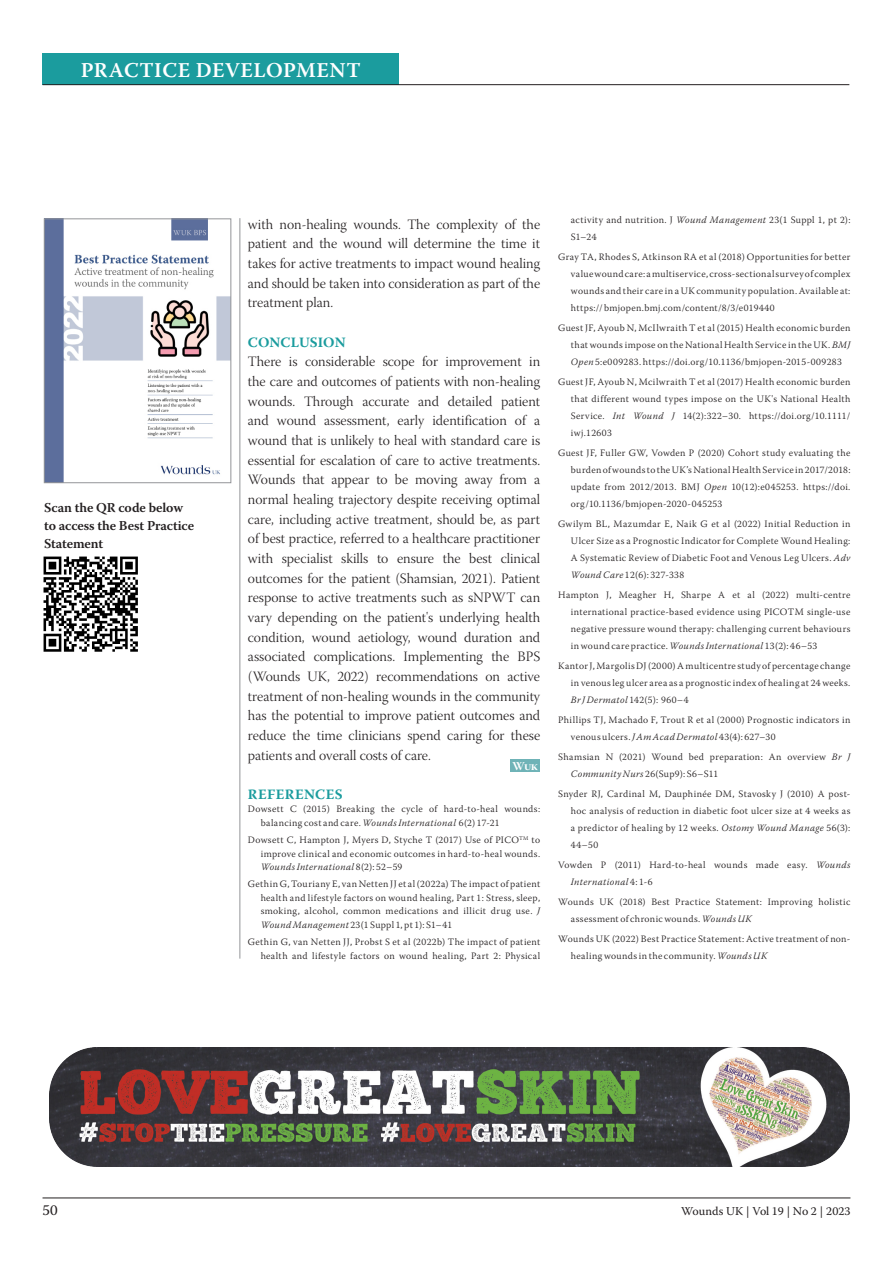
<style>
.page{position:relative;width:893px;height:1263px;background:#fff}
.page>*{position:absolute;margin:0;border:0;box-sizing:border-box;transform-origin:0 0}
.t1{font:600 21px "Warnock Pro";letter-spacing:.025em;color:#fff}
.t2{font:15px "Warnock Pro";color:#231f20}
.Paragraph_indented{font:14.25px/19.6px "Warnock Pro Light Subh";color:#231f20;text-align:justify}
.A-head{font:700 14.25px "Warnock Pro";letter-spacing:.02em;color:#1b9c9e}
.Figure_caption{font:600 13.5px/18px "Warnock Pro";letter-spacing:-.01em;color:#231f20}
.t3{font:12px "Warnock Pro";letter-spacing:-.005em;color:#231f20}
.t4{font:12px "Warnock Pro Bold Subh";color:#fff}
.References{font:300 9.75px/17px "Warnock Pro";letter-spacing:.035em;color:#231f20;text-align:justify}
.s1{font-style:italic}
</style>
<div class="page">
<hr style="left:43px;top:1197px;width:807px;height:1px;background:#231f20">
<div style="left:43px;top:53px;width:356px;height:32px;background:#1b9c9e"></div>
<hr style="left:43px;top:84px;width:806px;height:1px;background:#231f20">
<div style="left:510px;top:759px;width:30px;height:13px;background:#6fb3b7"></div>
<hr style="left:239px;top:218px;width:1px;height:741px;background:#939598">
<img style="left:46px;top:221px;width:183px;height:260px">
<div style="left:44px;top:219px;width:187px;height:264px;border:1px solid #939598"></div>
<img style="left:43px;top:556px;width:95px;height:96px">
<img style="left:49px;top:1048px;width:800px;height:118px">
<h1 class="t1" style="left:81px;top:57px;width:282px">PRACTICE DEVELOPMENT</h1>
<p class="Figure_caption" style="left:44px;top:499px;width:151px">Scan the QR code below to access the Best Practice<br>Statement</p>
<p class="Paragraph_indented" style="left:248px;top:216px;width:294px">with non-healing wounds. The complexity of the patient and the wound will determine the time it takes for active treatments to impact wound healing and should be taken into consideration as part of the treatment plan.</p>
<p class="A-head" style="left:248px;top:333px;width:99px">CONCLUSION</p>
<p class="Paragraph_indented" style="left:248px;top:354px;width:294px">There is considerable scope for improvement in the care and outcomes of patients with non-healing wounds. Through accurate and detailed patient and wound assessment, early identification of a wound that is unlikely to heal with standard care is essential for escalation of care to active treatments.<br>Wounds that appear to be moving away from a normal healing trajectory despite receiving optimal care, including active treatment, should be, as part of best practice, referred to a healthcare practitioner with specialist skills to ensure the best clinical outcomes for the patient (Shamsian, 2021). Patient response to active treatments such as sNPWT can vary depending on the patient's underlying health condition, wound aetiology, wound duration and associated complications. Implementing the BPS (Wounds UK, 2022) recommendations on active treatment of non-healing wounds in the community has the potential to improve patient outcomes and reduce the time clinicians spend caring for these patients and overall costs of care.</p>
<p class="t4" style="left:512px;top:759px;width:27px">Wuk</p>
<p class="A-head" style="left:248px;top:785px;width:96px">REFERENCES</p>
<p class="References" style="left:261px;top:802px;width:281px;line-height:13.6px;text-indent:-13px">Dowsett C (2015) Breaking the cycle of hard-to-heal wounds: balancing cost and care. <span class="s1">Wounds International</span> 6(2) 17-21</p>
<p class="References" style="left:261px;top:833px;width:281px;line-height:13.6px;text-indent:-13px">Dowsett C, Hampton J, Myers D, Styche T (2017) Use of PICO<sup>TM</sup> to improve clinical and economic outcomes in hard-to-heal wounds.<br><span class="s1">Wounds International</span> 8(2): 52–59</p>
<p class="References" style="left:261px;top:877px;width:281px;line-height:13.6px;text-indent:-13px">Gethin G, Touriany E, van Netten JJ et al (2022a) The impact of patient health and lifestyle factors on wound healing, Part 1: Stress, sleep, smoking, alcohol, common medications and illicit drug use. <span class="s1">J Wound Management</span> 23(1 Suppl 1, pt 1): S1–41</p>
<p class="References" style="left:248px;top:935px;width:294px;line-height:13.6px;text-align:right">Gethin G, van Netten JJ, Probst S et al (2022b) The impact of patient health and lifestyle factors on wound healing, Part 2: Physical</p>
<p class="References" style="left:571px;top:211px;width:281px">activity and nutrition. J <span class="s1">Wound Management</span> 23(1 Suppl 1, pt 2):<br>S1–24</p>
<p class="References" style="left:571px;top:248px;width:281px;text-indent:-13px">Gray TA, Rhodes S, Atkinson RA et al (2018) Opportunities for better value wound care: a multiservice, cross-sectional survey of complex wounds and their care in a UK community population. Available at: https:// bmjopen.bmj.com/content/8/3/e019440</p>
<p class="References" style="left:571px;top:319px;width:281px;text-indent:-13px">Guest JF, Ayoub N, McIlwraith T et al (2015) Health economic burden that wounds impose on the National Health Service in the UK. <span class="s1">BMJ Open</span> 5:e009283. https://doi.org/10.1136/bmjopen-2015-009283</p>
<p class="References" style="left:571px;top:373px;width:281px;text-indent:-13px">Guest JF, Ayoub N, Mcilwraith T et al (2017) Health economic burden that different wound types impose on the UK's National Health Service. <span class="s1">Int Wound J</span> 14(2):322–30. https://doi.org/10.1111/ iwj.12603</p>
<p class="References" style="left:571px;top:444px;width:281px;text-indent:-13px">Guest JF, Fuller GW, Vowden P (2020) Cohort study evaluating the burden of wounds to the UK’s National Health Service in 2017/2018: update from 2012/2013. BMJ <span class="s1">Open</span> 10(12):e045253. https://doi. org/10.1136/bmjopen-2020-045253</p>
<p class="References" style="left:571px;top:515px;width:281px;text-indent:-13px">Gwilym BL, Mazumdar E, Naik G et al (2022) Initial Reduction in Ulcer Size as a Prognostic Indicator for Complete Wound Healing:<br>A Systematic Review of Diabetic Foot and Venous Leg Ulcers. <span class="s1">Adv Wound Care</span> 12(6): 327-338</p>
<p class="References" style="left:571px;top:586px;width:281px;text-indent:-13px">Hampton J, Meagher H, Sharpe A et al (2022) multi-centre international practice-based evidence using PICOTM single-use negative pressure wound therapy: challenging current behaviours in wound care practice. <span class="s1">Wounds International</span> 13(2): 46–53</p>
<p class="References" style="left:571px;top:657px;width:281px;text-indent:-13px">Kantor J, Margolis DJ (2000) A multicentre study of percentage change in venous leg ulcer area as a prognostic index of healing at 24 weeks.<br><span class="s1">Br J Dermatol</span> 142(5): 960–4</p>
<p class="References" style="left:571px;top:711px;width:281px;text-indent:-13px">Phillips TJ, Machado F, Trout R et al (2000) Prognostic indicators in venous ulcers. <span class="s1">J Am Acad Dermatol</span> 43(4): 627–30</p>
<p class="References" style="left:571px;top:748px;width:281px;text-indent:-13px">Shamsian N (2021) Wound bed preparation: An overview <span class="s1">Br J<br>Community Nurs</span> 26(Sup9): S6–S11</p>
<p class="References" style="left:571px;top:785px;width:281px;text-indent:-13px">Snyder RJ, Cardinal M, Dauphinée DM, Stavosky J (2010) A post&shy;hoc analysis of reduction in diabetic foot ulcer size at 4 weeks as a predictor of healing by 12 weeks. <span class="s1">Ostomy Wound Manage</span> 56(3):<br>44–50</p>
<p class="References" style="left:571px;top:856px;width:281px;text-indent:-13px">Vowden P (2011) Hard-to-heal wounds made easy. <span class="s1">Wounds<br>International</span> 4: 1-6</p>
<p class="References" style="left:571px;top:893px;width:281px;text-indent:-13px">Wounds UK (2018) Best Practice Statement: Improving holistic assessment of chronic wounds. <span class="s1">Wounds UK</span></p>
<p class="References" style="left:571px;top:930px;width:281px;text-indent:-13px">Wounds UK (2022) Best Practice Statement: Active treatment of non&shy;healing wounds in the community. <span class="s1">Wounds UK</span></p>
<h2 class="t2" style="left:43px;top:1201px;width:17px">50</h2>
<p class="t3" style="left:681px;top:1204px;width:171px">Wounds UK | Vol 19 | No 2 | 2023</p>
</div>
